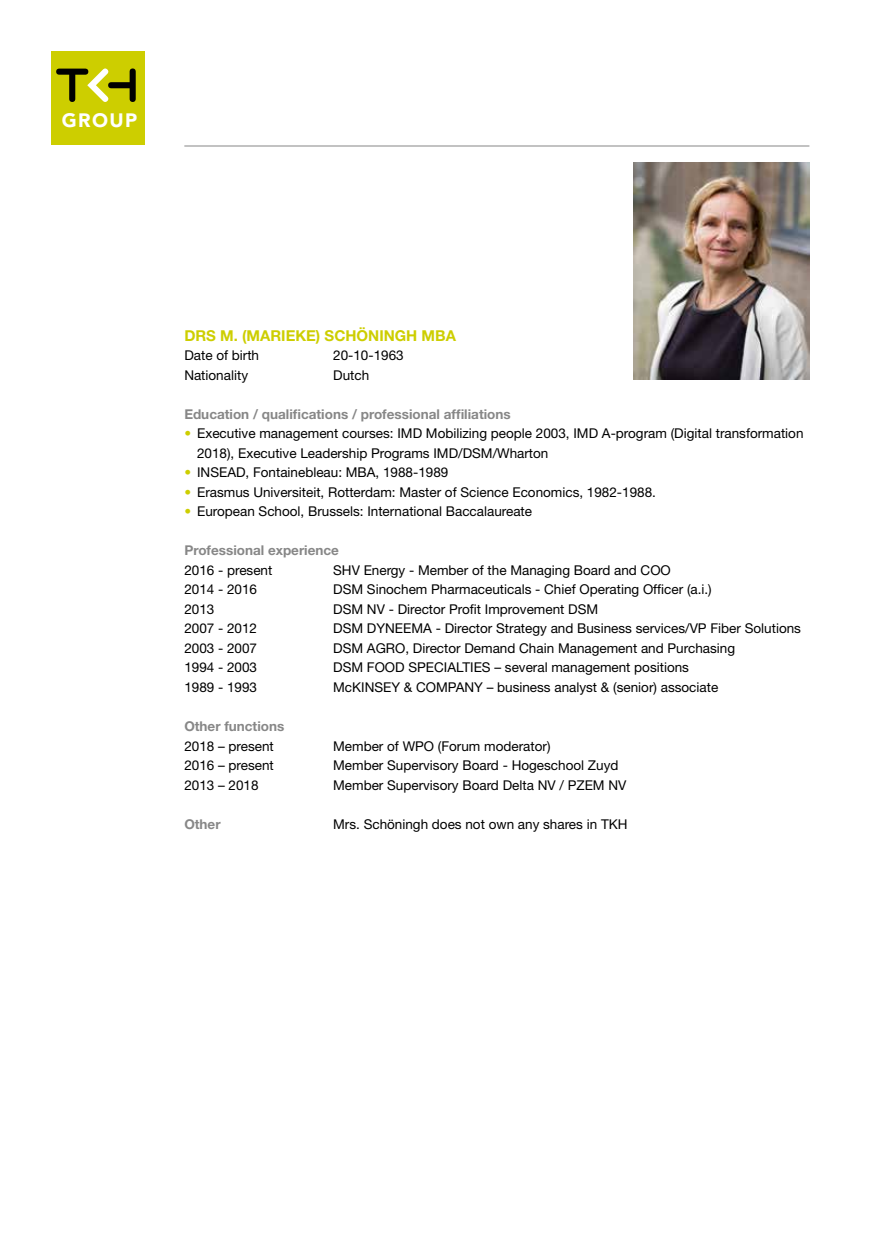
<style>
.page{position:relative;width:893px;height:1234px;background:#fff}
.page>*{position:absolute;margin:0;border:0;box-sizing:border-box;transform-origin:0 0}
.t1{font:900 19.2px "Avenir";letter-spacing:.075em;color:#fff}
.t2{font:700 15px "Helvetica Neue";color:#cdce00}
.t3{font:13.5px/19.5px "Helvetica Neue";color:#000}
.t4{font:700 13.5px "Helvetica Neue";color:#878787}
.s1{color:#cdce00}
</style>
<div class="page">
<svg style="left:51px;top:51px;width:94px;height:94px;background:#bebf07"></svg>
<hr style="left:184px;top:146px;width:625px;height:1px;background:#878787">
<img style="left:634px;top:162px;width:175px;height:218px">
<h1 class="t1" style="left:62px;top:109px;width:77px">GROUP</h1>
<p class="t2" style="left:184px;top:326px;width:273px">DRS M. (MARIEKE) SCHÖNINGH MBA</p>
<p class="t3" style="left:184px;top:345px;width:76px">Date of birth</p>
<p class="t3" style="left:333px;top:345px;width:72px">20-10-1963</p>
<p class="t3" style="left:184px;top:365px;width:65px">Nationality</p>
<p class="t3" style="left:333px;top:365px;width:38px">Dutch</p>
<p class="t4" style="left:184px;top:405px;width:328px">Education / qualifications / professional affiliations</p>
<p class="t3" style="left:197px;top:423px;width:608px;text-indent:-13px"><span class="s1">•</span> Executive management courses: IMD Mobilizing people 2003, IMD A-program (Digital transformation<br>2018), Executive Leadership Programs IMD/DSM/Wharton</p>
<p class="t3" style="left:184px;top:462px;width:266px"><span class="s1">•</span> INSEAD, Fontainebleau: MBA, 1988-1989</p>
<p class="t3" style="left:184px;top:482px;width:473px"><span class="s1">•</span> Erasmus Universiteit, Rotterdam: Master of Science Economics, 1982-1988.</p>
<p class="t3" style="left:184px;top:501px;width:349px"><span class="s1">•</span> European School, Brussels: International Baccalaureate</p>
<p class="t4" style="left:184px;top:542px;width:156px">Professional experience</p>
<p class="t3" style="left:184px;top:560px;width:90px">2016 - present</p>
<p class="t3" style="left:333px;top:560px;width:339px">SHV Energy - Member of the Managing Board and COO</p>
<p class="t3" style="left:184px;top:579px;width:74px">2014 - 2016</p>
<p class="t3" style="left:333px;top:579px;width:380px">DSM Sinochem Pharmaceuticals - Chief Operating Officer (a.i.)</p>
<p class="t3" style="left:184px;top:599px;width:32px">2013</p>
<p class="t3" style="left:333px;top:599px;width:267px">DSM NV - Director Profit Improvement DSM</p>
<p class="t3" style="left:184px;top:618px;width:74px">2007 - 2012</p>
<p class="t3" style="left:333px;top:618px;width:469px">DSM DYNEEMA - Director Strategy and Business services/VP Fiber Solutions</p>
<p class="t3" style="left:184px;top:638px;width:74px">2003 - 2007</p>
<p class="t3" style="left:333px;top:638px;width:403px">DSM AGRO, Director Demand Chain Management and Purchasing</p>
<p class="t3" style="left:184px;top:657px;width:74px">1994 - 2003</p>
<p class="t3" style="left:333px;top:657px;width:357px">DSM FOOD SPECIALTIES – several management positions</p>
<p class="t3" style="left:184px;top:677px;width:74px">1989 - 1993</p>
<p class="t3" style="left:333px;top:677px;width:387px">McKINSEY &amp; COMPANY – business analyst &amp; (senior) associate</p>
<p class="t4" style="left:184px;top:717px;width:102px">Other functions</p>
<p class="t3" style="left:184px;top:735px;width:91px">2018 – present</p>
<p class="t3" style="left:333px;top:735px;width:219px">Member of WPO (Forum moderator)</p>
<p class="t3" style="left:184px;top:755px;width:91px">2016 – present</p>
<p class="t3" style="left:333px;top:755px;width:287px">Member Supervisory Board - Hogeschool Zuyd</p>
<p class="t3" style="left:184px;top:774px;width:76px">2013 – 2018</p>
<p class="t3" style="left:333px;top:774px;width:295px">Member Supervisory Board Delta NV / PZEM NV</p>
<p class="t4" style="left:184px;top:815px;width:38px">Other</p>
<p class="t3" style="left:333px;top:813px;width:296px">Mrs. Schöningh does not own any shares in TKH</p>
</div>
